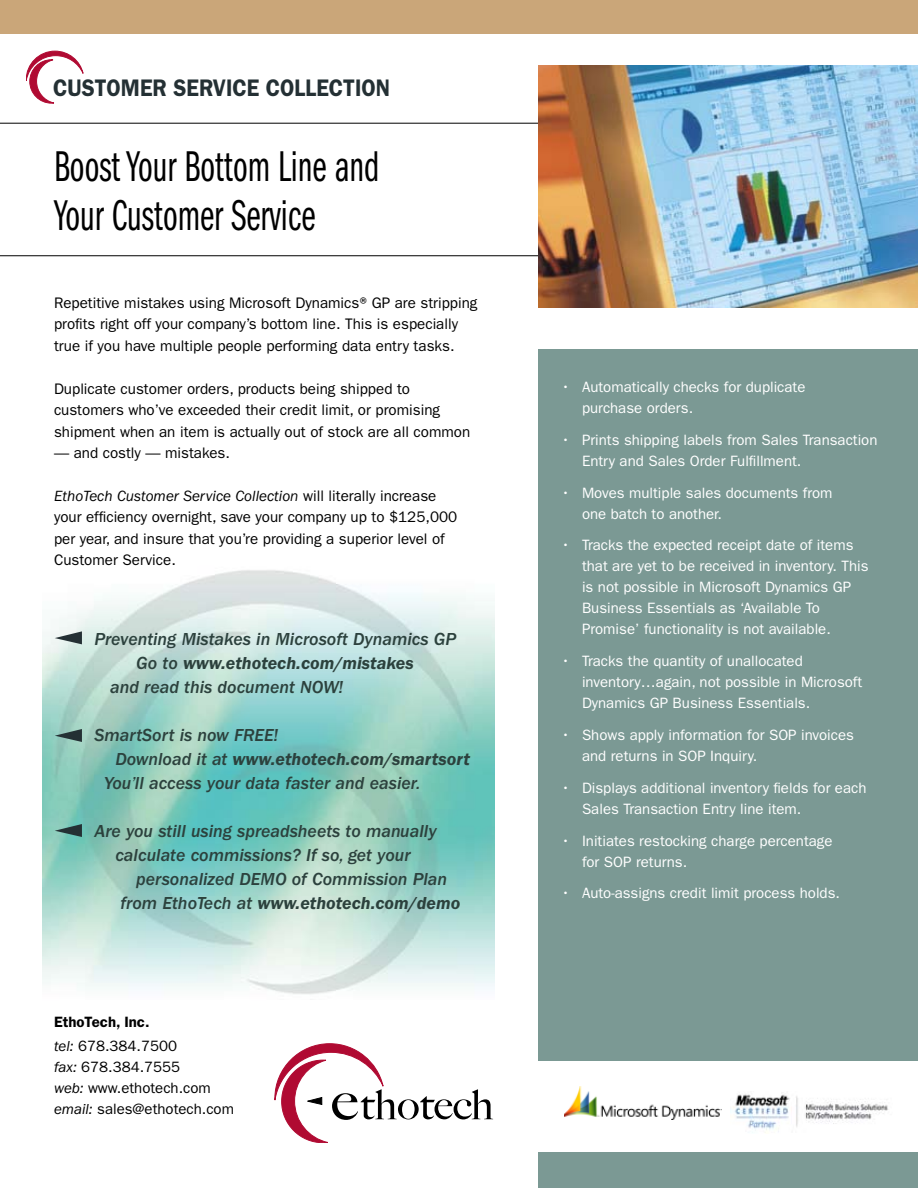
<style>
.page{position:relative;width:918px;height:1188px;background:#fff}
.page>*{position:absolute;margin:0;border:0;box-sizing:border-box;transform-origin:0 0}
.t1{font:44.55px/49.5px "ITC Franklin Gothic Std Bk Cp";color:#000;scale:.84 1}
.t2{font:600 24px "ITC Franklin Gothic Std";color:#243034;scale:.9 1}
.t3{font:18px/24px "ITC Franklin Gothic Std Med It";color:#2c413d;text-align:center}
.t4{font:italic 600 18px "ITC Franklin Gothic Std";color:#2c413d}
.t5{font:15.3px/21.5px "ITC Franklin Gothic Std";color:#000}
.t6{font:15px/21px "ITC Franklin Gothic Std";color:#fff}
.t7{font:15px/21px "ITC Franklin Gothic Std";color:#000}
.t8{font:600 15px/24px "ITC Franklin Gothic Std";color:#000}
.s1{font-style:italic}
.s2{font-family:"ITC Franklin Gothic Std Med It";font-weight:400;font-style:normal}
.s3{font-weight:400;font-style:italic}
.s4{font-weight:400}
</style>
<div class="page">
<div style="left:538px;top:349px;width:380px;height:712px;background:#7b9994"></div>
<div style="left:538px;top:1152px;width:380px;height:36px;background:#7b9994"></div>
<div style="left:0;top:0;width:918px;height:34px;background:#caa679"></div>
<hr style="left:0;top:123px;width:576px;height:1px;background:#000">
<hr style="left:0;top:255px;width:584px;height:1px;background:#000">
<img style="left:538px;top:65px;width:380px;height:242px">
<svg style="left:26px;top:51px;width:57px;height:52px"></svg>
<svg style="left:275px;top:1044px;width:218px;height:99px"></svg>
<img style="left:42px;top:570px;width:453px;height:425px">
<svg style="left:55px;top:631px;width:27px;height:13px"></svg>
<svg style="left:55px;top:729px;width:27px;height:13px"></svg>
<svg style="left:55px;top:824px;width:27px;height:13px"></svg>
<img style="left:565px;top:1086px;width:157px;height:34px">
<img style="left:730px;top:1094px;width:159px;height:39px">
<h2 class="t2" style="left:53px;top:73px;width:77px">CUSTOMER</h2>
<h2 class="t2" style="left:173px;top:73px;width:242px">SERVICE COLLECTION</h2>
<h1 class="t1" style="left:54px;top:142px;width:389px">Boost Your Bottom Line and<br>Your Customer Service</h1>
<p class="t5" style="left:54px;top:292px;width:425px">Repetitive mistakes using Microsoft Dynamics®GP are stripping profits right off your company’s bottom line. This is especially true if you have multiple people performing data entry tasks.</p>
<p class="t5" style="left:54px;top:378px;width:418px">Duplicate customer orders, products being shipped to customers who’ve exceeded their credit limit, or promising shipment when an item is actually out of stock are all common</p>
<p class="t5" style="left:54px;top:442px;width:178px">— and costly — mistakes.</p>
<p class="t5" style="left:54px;top:485px;width:405px"><span class="s1">EthoTech Customer Service Collection</span> will literally increase your efficiency overnight, save your company up to $125,000 per year, and insure that you’re providing a superior level of Customer Service.</p>
<p class="t3" style="left:94px;top:628px;width:363px">Preventing Mistakes in Microsoft Dynamics GP</p>
<p class="t4" style="left:136px;top:653px;width:279px"><span class="s2">Go to</span> www.ethotech.com/mistakes</p>
<p class="t3" style="left:110px;top:676px;width:235px">and read this document NOW!</p>
<p class="t3" style="left:94px;top:724px;width:185px">SmartSort is now FREE!</p>
<p class="t4" style="left:115px;top:749px;width:356px"><span class="s2">Download it at</span> www.ethotech.com/smartsort</p>
<p class="t3" style="left:104px;top:772px;width:318px">You’ll access your data faster and easier.</p>
<p class="t3" style="left:94px;top:820px;width:344px">Are you still using spreadsheets to manually calculate commissions? If so, get your</p>
<p class="t3" style="left:136px;top:868px;width:313px">personalized DEMO of Commission Plan</p>
<p class="t4" style="left:121px;top:893px;width:341px"><span class="s2">from EthoTech at</span> www.ethotech.com/demo</p>
<p class="t8" style="left:54px;top:1010px;width:125px">ETHOTECH, INC.<br><span class="s3">tel:</span> <span class="s4">678.384.7500</span></p>
<p class="t7" style="left:54px;top:1057px;width:182px"><span class="s1">fax:</span> 678.384.7555<br><span class="s1">web:</span> www.ethotech.com <span class="s1">email:</span> sales@ethotech.com</p>
<p class="t6" style="left:582px;top:376px;width:225px;text-indent:-21px">• Automatically checks for duplicate purchase orders.</p>
<p class="t6" style="left:582px;top:429px;width:297px;text-indent:-21px">• Prints shipping labels from Sales Transaction<br>Entry and Sales Order Fulfillment.</p>
<p class="t6" style="left:582px;top:482px;width:252px;text-indent:-21px">• Moves multiple sales documents from one batch to another.</p>
<p class="t6" style="left:582px;top:535px;width:288px;text-indent:-21px">• Tracks the expected receipt date of items that are yet to be received in inventory. This is not possible in Microsoft Dynamics GP Business Essentials as ‘Available To Promise’ functionality is not available.</p>
<p class="t6" style="left:582px;top:651px;width:282px;text-indent:-21px">• Tracks the quantity of unallocated inventory…again, not possible in Microsoft<br>Dynamics GP Business Essentials.</p>
<p class="t6" style="left:582px;top:724px;width:274px;text-indent:-21px">• Shows apply information for SOP invoices and returns in SOP Inquiry.</p>
<p class="t6" style="left:582px;top:777px;width:286px;text-indent:-21px">• Displays additional inventory fields for each<br>Sales Transaction Entry line item.</p>
<p class="t6" style="left:582px;top:830px;width:252px;text-indent:-21px">• Initiates restocking charge percentage for SOP returns.</p>
<p class="t6" style="left:561px;top:883px;width:280px">• Auto-assigns credit limit process holds.</p>
</div>
